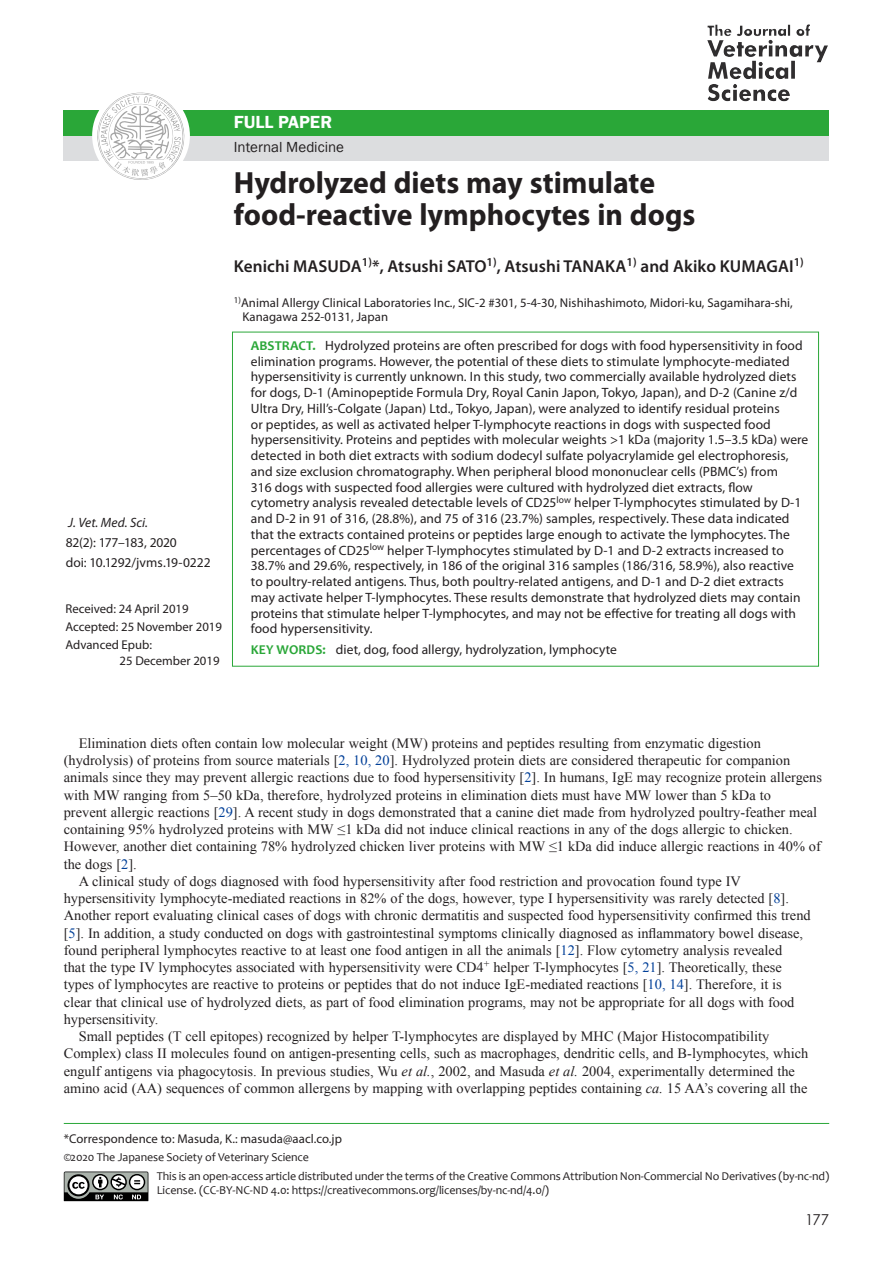
<style>
.page{position:relative;width:893px;height:1263px;background:#fff}
.page>*{position:absolute;margin:0;border:0;box-sizing:border-box;transform-origin:0 0}
.t1{font:700 30.75px/32.2px "Myriad Pro";color:#231f20}
.t2{font:600 18px "Franklin Gothic";color:#fff}
.t3{font:600 17.25px "Myriad Pro";letter-spacing:.005em;color:#231f20}
.t4{font:15px "Franklin Gothic";color:#231f20}
.t5{font:15px "Century Gothic";color:#231f20}
.t6{font:14.25px "Times New Roman";color:#231f20}
.t7{font:13.5px/15.8px "Myriad Pro";letter-spacing:.005em;color:#231f20}
.t8{font:italic 13.5px "Myriad Pro";color:#231f20}
.t9{font:12.75px/17.9px "Myriad Pro";letter-spacing:.005em;color:#231f20}
.t10{font:12px/20px "Candara";letter-spacing:-.01em;color:#231f20}
.s1{font-family:"Candara";font-weight:700;color:#2aa738}
.s2{color:#003f98}
.s3{font-style:italic}
</style>
<div class="page">
<hr style="left:64px;top:1123px;width:765px;height:1px;background:#2aa738">
<div style="left:64px;top:136px;width:765px;height:25px;background:#dcdddf"></div>
<div style="left:64px;top:111px;width:765px;height:25px;background:#2aa738"></div>
<div style="left:92px;top:87px;width:98px;height:97px;background:#fff;border-radius:50%"></div>
<svg style="left:94px;top:92px;width:93px;height:88px"></svg>
<img style="left:707px;top:24px;width:106px;height:33px">
<svg style="left:64px;top:1171px;width:84px;height:30px"></svg>
<p class="t8" style="left:68px;top:514px;width:81px">J. Vet. Med. Sci.</p>
<p class="t7" style="left:66px;top:532px;width:146px;line-height:20px">82(2): 177–183, 2020<br>doi: 10.1292/jvms.19-0222</p>
<p class="t9" style="left:66px;top:600px;width:158px">Received: 24 April 2019<br>Accepted: 25 November 2019<br>Advanced Epub:</p>
<p class="t9" style="left:120px;top:651px;width:102px">25 December 2019</p>
<p class="t2" style="left:234px;top:111px;width:100px">FULL PAPER</p>
<p class="t4" style="left:234px;top:138px;width:112px">Internal Medicine</p>
<h1 class="t1" style="left:234px;top:165px;width:463px">Hydrolyzed diets may stimulate food-reactive lymphocytes in dogs</h1>
<p class="t3" style="left:234px;top:255px;width:572px">Kenichi MASUDA<sup>1)</sup>*, Atsushi SATO<sup>1)</sup>, Atsushi TANAKA<sup>1)</sup> and Akiko KUMAGAI<sup>1)</sup></p>
<p class="t9" style="left:242px;top:295px;width:552px;line-height:14.2px;text-indent:-9px"><sup>1)</sup>Animal Allergy Clinical Laboratories Inc., SIC-2 #301, 5-4-30, Nishihashimoto, Midori-ku, Sagamihara-shi,<br>Kanagawa 252-0131, Japan</p>
<p class="t7" style="left:251px;top:337px;width:559px"><span class="s1">ABSTRACT.</span> Hydrolyzed proteins are often prescribed for dogs with food hypersensitivity in food elimination programs. However, the potential of these diets to stimulate lymphocyte-mediated hypersensitivity is currently unknown. In this study, two commercially available hydrolyzed diets for dogs, D-1 (Aminopeptide Formula Dry, Royal Canin Japon, Tokyo, Japan), and D-2 (Canine z/d Ultra Dry, Hill’s-Colgate (Japan) Ltd., Tokyo, Japan), were analyzed to identify residual proteins<br>or peptides, as well as activated helper T-lymphocyte reactions in dogs with suspected food hypersensitivity. Proteins and peptides with molecular weights &gt;1 kDa (majority 1.5–3.5 kDa) were detected in both diet extracts with sodium dodecyl sulfate polyacrylamide gel electrophoresis, and size exclusion chromatography. When peripheral blood mononuclear cells (PBMC’s) from<br>316 dogs with suspected food allergies were cultured with hydrolyzed diet extracts, flow cytometry analysis revealed detectable levels of CD25<sup>low</sup> helper T-lymphocytes stimulated by D-1 and D-2 in 91 of 316, (28.8%), and 75 of 316 (23.7%) samples, respectively. These data indicated that the extracts contained proteins or peptides large enough to activate the lymphocytes. The percentages of CD25<sup>low</sup> helper T-lymphocytes stimulated by D-1 and D-2 extracts increased to 38.7% and 29.6%, respectively, in 186 of the original 316 samples (186/316, 58.9%), also reactive to poultry-related antigens. Thus, both poultry-related antigens, and D-1 and D-2 diet extracts may activate helper T-lymphocytes. These results demonstrate that hydrolyzed diets may contain proteins that stimulate helper T-lymphocytes, and may not be effective for treating all dogs with food hypersensitivity.</p>
<p class="t7" style="left:251px;top:641px;width:368px"><span class="s1">KEY WORDS:</span> diet, dog, food allergy, hydrolyzation, lymphocyte</p>
<p class="t6" style="left:79px;top:733px;width:684px">Elimination diets often contain low molecular weight (MW) proteins and peptides resulting from enzymatic digestion</p>
<p class="t6" style="left:64px;top:751px;width:728px">(hydrolysis) of proteins from source materials [<span class="s2">2, 10, 20</span>]. Hydrolyzed protein diets are considered therapeutic for companion</p>
<p class="t6" style="left:64px;top:768px;width:760px">animals since they may prevent allergic reactions due to food hypersensitivity [<span class="s2">2</span>]. In humans, IgE may recognize protein allergens</p>
<p class="t6" style="left:64px;top:785px;width:709px">with MW ranging from 5–50 kDa, therefore, hydrolyzed proteins in elimination diets must have MW lower than 5 kDa to</p>
<p class="t6" style="left:64px;top:802px;width:755px">prevent allergic reactions [<span class="s2">29</span>]. A recent study in dogs demonstrated that a canine diet made from hydrolyzed poultry-feather meal</p>
<p class="t6" style="left:64px;top:820px;width:730px">containing 95% hydrolyzed proteins with MW ≤1 kDa did not induce clinical reactions in any of the dogs allergic to chicken.</p>
<p class="t6" style="left:64px;top:837px;width:759px">However, another diet containing 78% hydrolyzed chicken liver proteins with MW ≤1 kDa did induce allergic reactions in 40% of</p>
<p class="t6" style="left:64px;top:854px;width:75px">the dogs [<span class="s2">2</span>].</p>
<p class="t6" style="left:79px;top:871px;width:664px">A clinical study of dogs diagnosed with food hypersensitivity after food restriction and provocation found type IV</p>
<p class="t6" style="left:64px;top:889px;width:727px">hypersensitivity lymphocyte-mediated reactions in 82% of the dogs, however, type I hypersensitivity was rarely detected [<span class="s2">8</span>].</p>
<p class="t6" style="left:64px;top:906px;width:748px">Another report evaluating clinical cases of dogs with chronic dermatitis and suspected food hypersensitivity confirmed this trend</p>
<p class="t6" style="left:64px;top:923px;width:741px">[<span class="s2">5</span>]. In addition, a study conducted on dogs with gastrointestinal symptoms clinically diagnosed as inflammatory bowel disease,</p>
<p class="t6" style="left:64px;top:940px;width:720px">found peripheral lymphocytes reactive to at least one food antigen in all the animals [<span class="s2">12</span>]. Flow cytometry analysis revealed</p>
<p class="t6" style="left:64px;top:958px;width:719px">that the type IV lymphocytes associated with hypersensitivity were CD4<sup>+</sup> helper T-lymphocytes [<span class="s2">5, 21</span>]. Theoretically, these</p>
<p class="t6" style="left:64px;top:975px;width:720px">types of lymphocytes are reactive to proteins or peptides that do not induce IgE-mediated reactions [<span class="s2">10, 14</span>]. Therefore, it is</p>
<p class="t6" style="left:64px;top:992px;width:732px">clear that clinical use of hydrolyzed diets, as part of food elimination programs, may not be appropriate for all dogs with food</p>
<p class="t6" style="left:64px;top:1009px;width:96px">hypersensitivity.</p>
<p class="t6" style="left:79px;top:1027px;width:692px">Small peptides (T cell epitopes) recognized by helper T-lymphocytes are displayed by MHC (Major Histocompatibility</p>
<p class="t6" style="left:64px;top:1044px;width:746px">Complex) class II molecules found on antigen-presenting cells, such as macrophages, dendritic cells, and B-lymphocytes, which</p>
<p class="t6" style="left:64px;top:1061px;width:733px">engulf antigens via phagocytosis. In previous studies, Wu <span class="s3">et al.</span>, 2002, and Masuda <span class="s3">et al.</span> 2004, experimentally determined the</p>
<p class="t6" style="left:64px;top:1078px;width:745px">amino acid (AA) sequences of common allergens by mapping with overlapping peptides containing <span class="s3">ca.</span> 15 AA’s covering all the</p>
<p class="t9" style="left:64px;top:1129px;width:280px">*Correspondence to: Masuda, K.: masuda@aacl.co.jp</p>
<p class="t10" style="left:157px;top:1146px;width:674px;text-indent:-93px">©2020 The Japanese Society of Veterinary Science<br>This is an open-access article distributed under the terms of the Creative Commons Attribution Non-Commercial No Derivatives (by-nc-nd)</p>
<p class="t10" style="left:157px;top:1180px;width:394px">License. (CC-BY-NC-ND 4.0: https://creativecommons.org/licenses/by-nc-nd/4.0/)</p>
<p class="t5" style="left:805px;top:1209px;width:25px">177</p>
</div>
